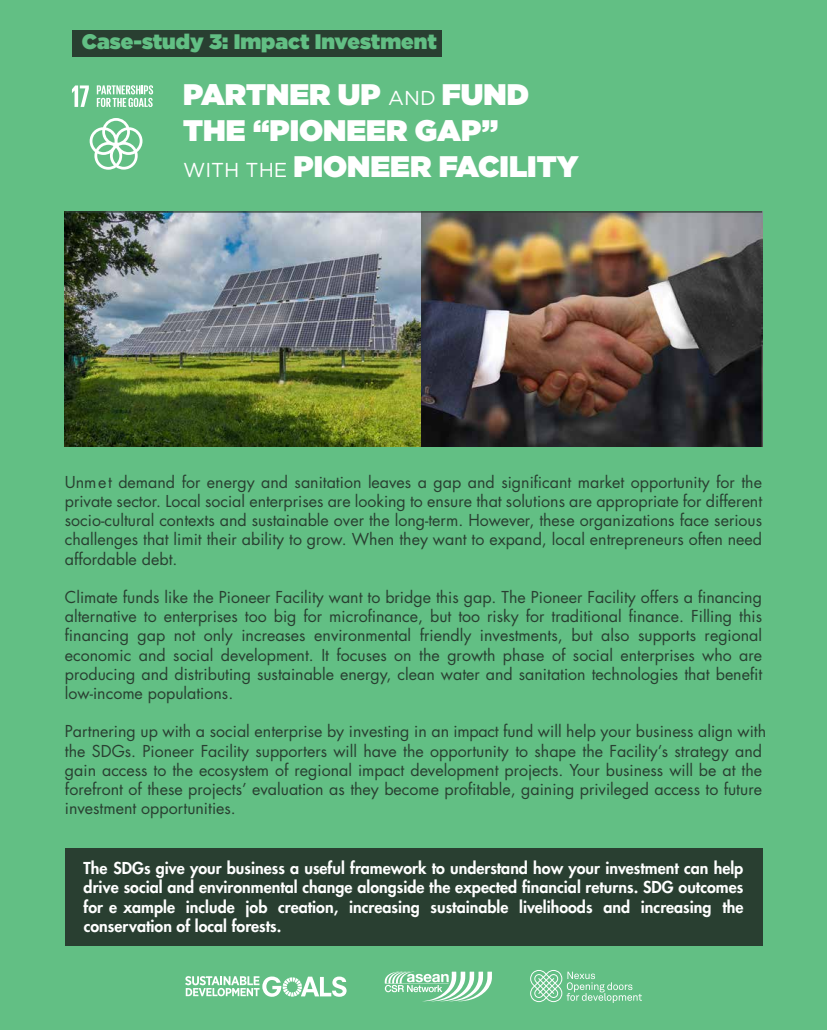
<style>
.page{position:relative;width:827px;height:1030px;background:#fff}
.page>*{position:absolute;margin:0;border:0;box-sizing:border-box;transform-origin:0 0}
.t1{font:900 29.7px/35.6px "Gotham HTF";color:#fff}
.t2{font:900 21px "Gotham HTF";color:#62bf84}
.t3{font:16px/19.2px "Futura Std";color:#293f31;text-align:justify}
.t4{font:800 16px/19.2px "Futura Std";color:#fff;text-align:justify}
.s1{font-weight:400;font-size:20.1px}
</style>
<div class="page">
<div style="left:0;top:0;width:826px;height:1029px;background:#62bf84"></div>
<div style="left:72px;top:30px;width:369px;height:26px;background:#293f31"></div>
<svg style="left:90px;top:118px;width:52px;height:52px"></svg>
<svg style="left:72px;top:85px;width:17px;height:22px"></svg>
<svg style="left:97px;top:85px;width:56px;height:22px"></svg>
<svg style="left:185px;top:976px;width:161px;height:20px"></svg>
<svg style="left:530px;top:970px;width:111px;height:32px"></svg>
<svg style="left:384px;top:971px;width:108px;height:30px"></svg>
<img style="left:65px;top:212px;width:696px;height:234px">
<hr style="left:65px;top:211px;width:696px;height:1px;background:#293f31">
<div style="left:65px;top:847px;width:696px;height:98px;background:#293f31"></div>
<h2 class="t2" style="left:82px;top:29px;width:356px">Case-study 3: Impact Investment</h2>
<h1 class="t1" style="left:183px;top:76px;width:396px">PARTNER UP <span class="s1">AND</span> FUND<br>THE “PIONEER GAP”<br><span class="s1">WITH THE</span> PIONEER FACILITY</h1>
<p class="t3" style="left:65px;top:472px;width:698px">Unmet demand for energy and sanitation leaves a gap and significant market opportunity for the private sector. Local social enterprises are looking to ensure that solutions are appropriate for different socio-cultural contexts and sustainable over the long-term. However, these organizations face serious challenges that limit their ability to grow. When they want to expand, local entrepreneurs often need affordable debt.</p>
<p class="t3" style="left:65px;top:587px;width:698px">Climate funds like the Pioneer Facility want to bridge this gap. The Pioneer Facility offers a financing alternative to enterprises too big for microfinance, but too risky for traditional finance. Filling this financing gap not only increases environmental friendly investments, but also supports regional economic and social development. It focuses on the growth phase of social enterprises who are producing and distributing sustainable energy, clean water and sanitation technologies that benefit low-income populations.</p>
<p class="t3" style="left:65px;top:722px;width:702px;text-align:left">Partnering up with a social enterprise by investing in an impact fund will help your business align with the SDGs. Pioneer Facility supporters will have the opportunity to shape the Facility’s strategy and gain access to the ecosystem of regional impact development projects. Your business will be at the forefront of these projects’ evaluation as they become profitable, gaining privileged access to future investment opportunities.</p>
<p class="t4" style="left:84px;top:858px;width:661px">The SDGs give your business a useful framework to understand how your investment can help drive social and environmental change alongside the expected financial returns. SDG outcomes for e xample include job creation, increasing sustainable livelihoods and increasing the conservation of local forests.</p>
</div>
